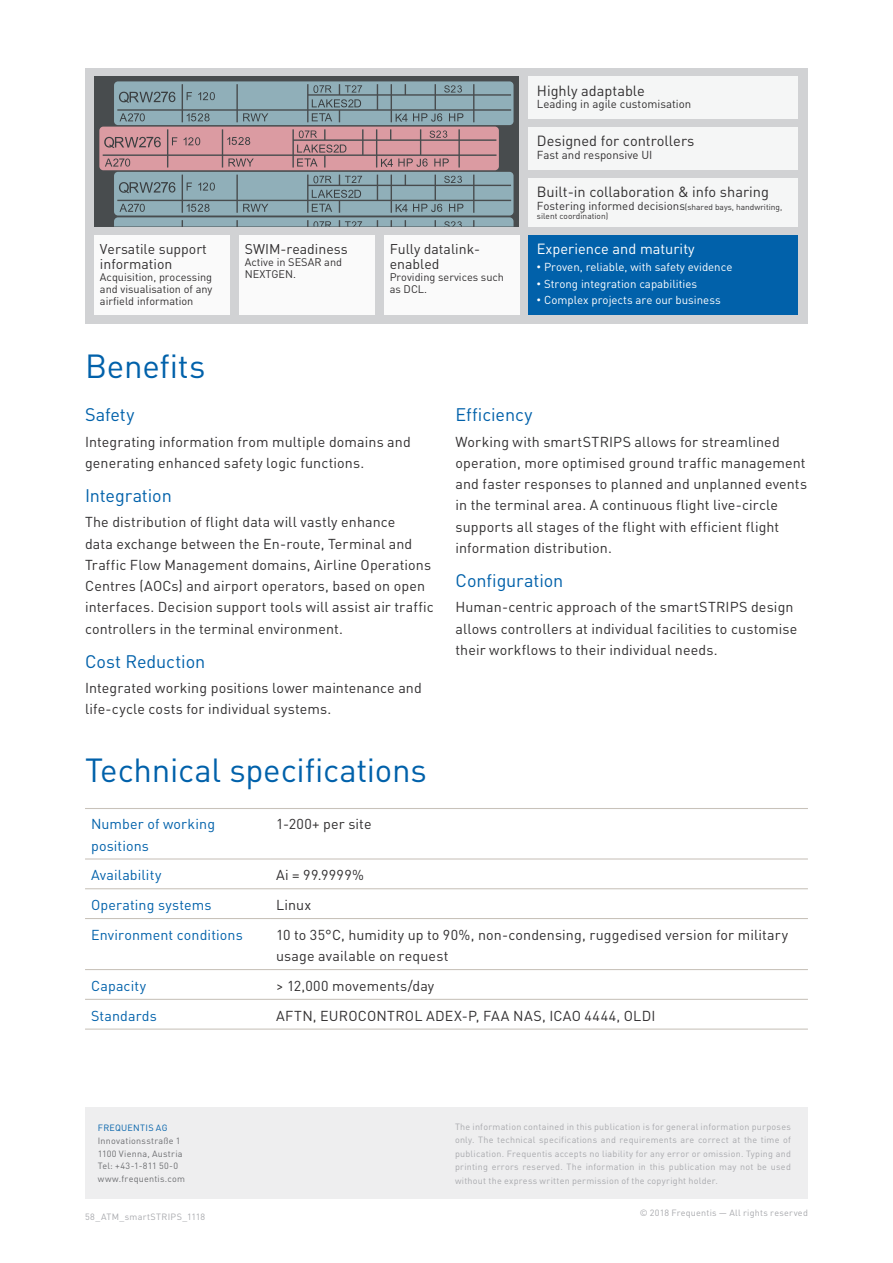
<style>
.page{position:relative;width:893px;height:1263px;background:#fff}
.page>*{position:absolute;margin:0;border:0;box-sizing:border-box;transform-origin:0 0}
._02_FRQ_I_headline_h{font:33px "DINOT";letter-spacing:-.01em;color:#0161aa}
._03_FRQ_I_headline_h{font:18px "DINOT";letter-spacing:-.005em;color:#0161aa}
.t1{font:14.55px "DINOT";color:#312f30}
.t2{font:14.55px "DINOT";color:#fff}
._07_FRQ_I_copy_norma{font:14.25px/21.3px "DINOT";letter-spacing:.01em;color:#312f30}
._07_FRQ_I_copy_norma-2{font:14.25px/21.3px "DINOT";letter-spacing:.01em;color:#0161aa}
.t3{font:14.1px/14.9px "DINOT";color:#312f30}
.t4{font:11.4px "DINOT";color:#312f30}
.t5{font:11.4px "DINOT";color:#fff}
.t6{font:10.95px/12.1px "DINOT";color:#312f30}
._15_FRQ_U4_Brochure{font:9px/13.5px "DINOT";letter-spacing:.03em;color:#a8a9ad;text-align:justify}
.t7{font:9px/12.8px "DINOT";letter-spacing:.025em;color:#6c6d70}
.t8{font:9px "DINOT";letter-spacing:.03em;color:#0161aa}
.t9{font:8.4px "DINOT";color:#312f30}
.s1{font-size:8.4px}
.s2{font-family:"Arial"}
</style>
<div class="page">
<div style="left:85px;top:1108px;width:723px;height:91px;background:#eeeeef"></div>
<div style="left:85px;top:68px;width:723px;height:255px;background:#d1d2d4"></div>
<div style="left:384px;top:235px;width:135px;height:80px;background:#fff"></div>
<div style="left:239px;top:235px;width:135px;height:80px;background:#fff"></div>
<div style="left:94px;top:235px;width:135px;height:80px;background:#fff"></div>
<div style="left:528px;top:77px;width:270px;height:42px;background:#f5f6f6"></div>
<div style="left:528px;top:127px;width:270px;height:42px;background:#f5f6f6"></div>
<div style="left:528px;top:178px;width:270px;height:49px;background:#f5f6f6"></div>
<div style="left:528px;top:235px;width:270px;height:80px;background:#0161aa"></div>
<div style="left:94px;top:76px;width:425px;height:151px;background:#484c4e"></div>
<svg style="left:99px;top:81px;width:415px;height:146px;background:#94969e"></svg>
<hr style="left:85px;top:858px;width:185px;height:1px;background:#c8c2ba">
<hr style="left:270px;top:858px;width:538px;height:1px;background:#c8c2ba">
<hr style="left:85px;top:808px;width:185px;height:1px;background:#c8c2ba">
<hr style="left:270px;top:808px;width:538px;height:1px;background:#c8c2ba">
<hr style="left:85px;top:888px;width:185px;height:1px;background:#c8c2ba">
<hr style="left:270px;top:888px;width:538px;height:1px;background:#c8c2ba">
<hr style="left:85px;top:918px;width:185px;height:1px;background:#c8c2ba">
<hr style="left:270px;top:918px;width:538px;height:1px;background:#c8c2ba">
<hr style="left:85px;top:969px;width:185px;height:1px;background:#c8c2ba">
<hr style="left:270px;top:969px;width:538px;height:1px;background:#c8c2ba">
<hr style="left:85px;top:999px;width:185px;height:1px;background:#c8c2ba">
<hr style="left:270px;top:999px;width:538px;height:1px;background:#c8c2ba">
<hr style="left:85px;top:1028px;width:185px;height:2px;background:#c8c2ba">
<hr style="left:270px;top:1028px;width:538px;height:2px;background:#c8c2ba">
<p class="t3" style="left:100px;top:241px;width:108px">Versatile support information</p>
<p class="t6" style="left:100px;top:270px;width:114px;text-align:justify">Acquisition, processing and visualisation of any airfield information</p>
<p class="_02_FRQ_I_headline_h" style="left:85px;top:341px;width:122px">Benefits</p>
<p class="t3" style="left:245px;top:241px;width:104px">SWIM-readiness</p>
<p class="t6" style="left:245px;top:255px;width:99px;line-height:11.7px">Active in SESAR and<br>NEXTGEN.</p>
<p class="t3" style="left:390px;top:241px;width:92px">Fully datalink&shy;enabled</p>
<p class="t6" style="left:390px;top:270px;width:116px">Providing services such as DCL.</p>
<p class="t1" style="left:537px;top:79px;width:110px">Highly adaptable</p>
<p class="t4" style="left:537px;top:96px;width:156px">Leading in agile customisation</p>
<p class="t1" style="left:537px;top:130px;width:159px">Designed for controllers</p>
<p class="t4" style="left:537px;top:146px;width:117px">Fast and responsive UI</p>
<p class="t1" style="left:537px;top:181px;width:234px">Built-in collaboration &amp; info sharing</p>
<p class="t4" style="left:537px;top:197px;width:247px">Fostering informed decisions <span class="s1">(shared bays, handwriting,</span></p>
<p class="t9" style="left:537px;top:210px;width:73px">silent coordination)</p>
<p class="t2" style="left:537px;top:238px;width:159px">Experience and maturity</p>
<p class="t5" style="left:537px;top:258px;width:197px"><span class="s2">•</span> Proven, reliable, with safety evidence</p>
<p class="t5" style="left:537px;top:275px;width:162px"><span class="s2">•</span> Strong integration capabilities</p>
<p class="t5" style="left:537px;top:291px;width:185px"><span class="s2">•</span> Complex projects are our business</p>
<p class="_03_FRQ_I_headline_h" style="left:85px;top:401px;width:51px">Safety</p>
<p class="_07_FRQ_I_copy_norma" style="left:85px;top:430px;width:327px">Integrating information from multiple domains and generating enhanced safety logic functions.</p>
<p class="_03_FRQ_I_headline_h" style="left:85px;top:482px;width:88px">Integration</p>
<p class="_07_FRQ_I_copy_norma" style="left:85px;top:511px;width:350px">The distribution of flight data will vastly enhance<br>data exchange between the En-route, Terminal and Traffic Flow Management domains, Airline Operations Centres (AOCs) and airport operators, based on open interfaces. Decision support tools will assist air traffic controllers in the terminal environment.</p>
<p class="_03_FRQ_I_headline_h" style="left:85px;top:647px;width:122px">Cost Reduction</p>
<p class="_07_FRQ_I_copy_norma" style="left:85px;top:676px;width:338px">Integrated working positions lower maintenance and life-cycle costs for individual systems.</p>
<p class="_03_FRQ_I_headline_h" style="left:455px;top:401px;width:78px">Efficiency</p>
<p class="_07_FRQ_I_copy_norma" style="left:455px;top:430px;width:353px">Working with smartSTRIPS allows for streamlined operation, more optimised ground traffic management and faster responses to planned and unplanned events in the terminal area. A continuous flight live-circle supports all stages of the flight with efficient flight information distribution.</p>
<p class="_03_FRQ_I_headline_h" style="left:455px;top:567px;width:109px">Configuration</p>
<p class="_07_FRQ_I_copy_norma" style="left:455px;top:596px;width:343px">Human-centric approach of the smartSTRIPS design allows controllers at individual facilities to customise their workflows to their individual needs.</p>
<p class="_02_FRQ_I_headline_h" style="left:85px;top:745px;width:343px">Technical specifications</p>
<p class="_07_FRQ_I_copy_norma-2" style="left:91px;top:812px;width:126px">Number of working positions</p>
<p class="_07_FRQ_I_copy_norma" style="left:276px;top:812px;width:97px">1-200+ per site</p>
<p class="_07_FRQ_I_copy_norma-2" style="left:91px;top:863px;width:72px">Availability</p>
<p class="_07_FRQ_I_copy_norma" style="left:276px;top:863px;width:90px">Ai = 99.9999%</p>
<p class="_07_FRQ_I_copy_norma-2" style="left:91px;top:893px;width:122px">Operating systems</p>
<p class="_07_FRQ_I_copy_norma" style="left:276px;top:893px;width:37px">Linux</p>
<p class="_07_FRQ_I_copy_norma-2" style="left:91px;top:923px;width:153px">Environment conditions</p>
<p class="_07_FRQ_I_copy_norma" style="left:276px;top:923px;width:514px">10 to 35°C, humidity up to 90%, non-condensing, ruggedised version for military usage available on request</p>
<p class="_07_FRQ_I_copy_norma-2" style="left:91px;top:974px;width:57px">Capacity</p>
<p class="_07_FRQ_I_copy_norma" style="left:276px;top:974px;width:160px">&gt; 12,000 movements/day</p>
<p class="_07_FRQ_I_copy_norma-2" style="left:91px;top:1004px;width:67px">Standards</p>
<p class="_07_FRQ_I_copy_norma" style="left:276px;top:1004px;width:381px">AFTN, EUROCONTROL ADEX-P, FAA NAS, ICAO 4444, OLDI</p>
<p class="t8" style="left:98px;top:1121px;width:71px">FREQUENTIS AG</p>
<p class="t7" style="left:98px;top:1134px;width:89px">Innovationsstraße 1<br>1100 Vienna, Austria<br>Tel: +43-1-811 50-0 www.frequentis.com</p>
<p class="_15_FRQ_U4_Brochure" style="left:85px;top:1210px;width:122px">58_ATM_smartSTRIPS_1118</p>
<p class="_15_FRQ_U4_Brochure" style="left:455px;top:1119px;width:337px">The information contained in this publication is for general information purposes only. The technical specifications and requirements are correct at the time of publication. Frequentis accepts no liability for any error or omission. Typing and printing errors reserved. The information in this publication may not be used without the express written permission of the copyright holder.</p>
<p class="_15_FRQ_U4_Brochure" style="left:640px;top:1205px;width:170px">© 2018 Frequentis — All rights reserved</p>
</div>
